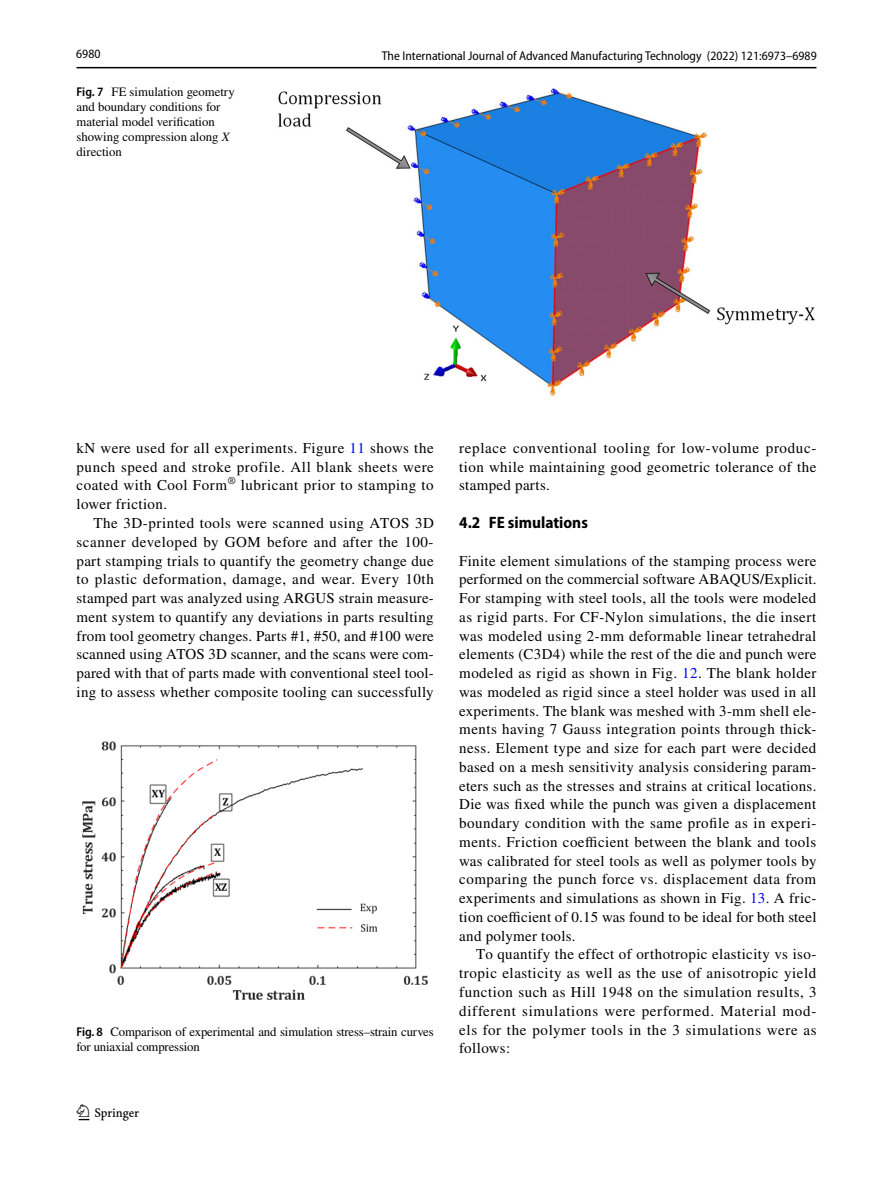
<style>
.page{position:relative;width:893px;height:1187px;background:#fff}
.page>*{position:absolute;margin:0;border:0;box-sizing:border-box;transform-origin:0 0}
.t1{font:22.5px "Springnew Regular 2";color:#000}
.t2{font:700 semi-condensed 16.5px "Myriad Pro";color:#000}
.t3{font:15px/18.8px "STIX";letter-spacing:.025em;color:#000;text-align:justify}
.t4{font:12.75px/15px "STIX";color:#000}
.t5{font:semi-condensed 12.75px "Myriad Pro";color:#000}
.t6{font:semi-condensed 12.75px "Xmkwwy Myriad Pro";color:#000}
.s1{font-family:"Myriad Pro";font-weight:600;font-stretch:semi-condensed}
.s2{font-style:italic}
.s3{font-family:"Xmkwwy Myriad Pro"}
.s4{color:#00f}
</style>
<div class="page">
<hr style="left:77px;top:67px;width:739px;height:1px;background:#000">
<img style="left:278px;top:88px;width:537px;height:308px">
<img style="left:82px;top:741px;width:346px;height:259px">
<p class="t6" style="left:76px;top:49px;width:26px">6980</p>
<p class="t4" style="left:77px;top:85px;width:160px"><span class="s1">Fig. 7</span> FE simulation geometry and boundary conditions for material model verification showing compression along <span class="s2">X </span>direction</p>
<p class="t5" style="left:382px;top:49px;width:436px">The International Journal of Advanced Manufacturing Technology <span class="s3">(2022) 121:6973–6989</span></p>
<p class="t3" style="left:77px;top:439px;width:359px">kN were used for all experiments. Figure <span class="s4">11</span> shows the punch speed and stroke profile. All blank sheets were coated with Cool Form<sup>®</sup> lubricant prior to stamping to lower friction.</p>
<p class="t3" style="left:77px;top:514px;width:359px;text-indent:17px">The 3D-printed tools were scanned using ATOS 3D scanner developed by GOM before and after the 100- part stamping trials to quantify the geometry change due to plastic deformation, damage, and wear. Every 10th stamped part was analyzed using ARGUS strain measure&shy;ment system to quantify any deviations in parts resulting from tool geometry changes. Parts #1, #50, and #100 were scanned using ATOS 3D scanner, and the scans were com&shy;pared with that of parts made with conventional steel tool&shy;ing to assess whether composite tooling can successfully</p>
<p class="t4" style="left:77px;top:1025px;width:359px"><span class="s1">Fig. 8</span> Comparison of experimental and simulation stress–strain curves for uniaxial compression</p>
<h1 class="t1" style="left:79px;top:1104px;width:62px">1 3</h1>
<p class="t3" style="left:459px;top:439px;width:359px">replace conventional tooling for low-volume produc&shy;tion while maintaining good geometric tolerance of the stamped parts.</p>
<p class="t2" style="left:459px;top:513px;width:130px">4.2 FE simulations</p>
<p class="t3" style="left:459px;top:552px;width:359px">Finite element simulations of the stamping process were performed on the commercial software ABAQUS/Explicit.<br>For stamping with steel tools, all the tools were modeled as rigid parts. For CF-Nylon simulations, the die insert was modeled using 2-mm deformable linear tetrahedral elements (C3D4) while the rest of the die and punch were modeled as rigid as shown in Fig. <span class="s4">12</span>. The blank holder was modeled as rigid since a steel holder was used in all experiments. The blank was meshed with 3-mm shell ele&shy;ments having 7 Gauss integration points through thick&shy;ness. Element type and size for each part were decided based on a mesh sensitivity analysis considering param&shy;eters such as the stresses and strains at critical locations.<br>Die was fixed while the punch was given a displacement boundary condition with the same profile as in experi&shy;ments. Friction coefficient between the blank and tools was calibrated for steel tools as well as polymer tools by comparing the punch force vs. displacement data from experiments and simulations as shown in Fig. <span class="s4">13</span>. A fric&shy;tion coefficient of 0.15 was found to be ideal for both steel and polymer tools.</p>
<p class="t3" style="left:459px;top:946px;width:359px;text-indent:17px">To quantify the effect of orthotropic elasticity vs iso&shy;tropic elasticity as well as the use of anisotropic yield function such as Hill 1948 on the simulation results, 3 different simulations were performed. Material mod&shy;els for the polymer tools in the 3 simulations were as follows:</p>
</div>
